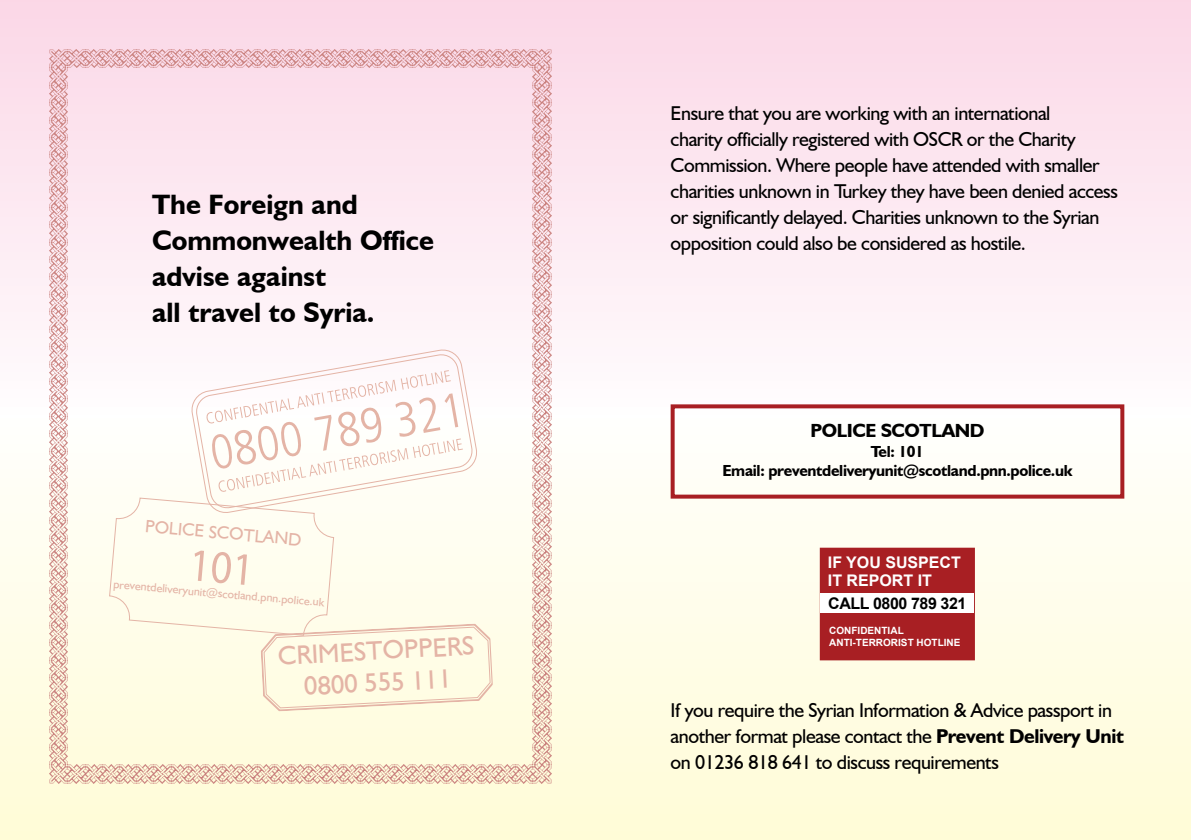
<style>
.page{position:relative;width:1191px;height:840px;background:#fff}
.page>*{position:absolute;margin:0;border:0;box-sizing:border-box;transform-origin:0 0}
.t1{font:700 28px/36px "Humanist 521 BT";color:#000}
.t2{font:26.6px/31.8px "Humanist 521 BT";color:#e4b4a6;text-align:center}
.t3{font:20px/26px "Humanist 521 BT";letter-spacing:-.02em;color:#000}
.t4{font:700 19px "Humanist 521 BT";letter-spacing:-.02em;color:#000}
.t5{font:17.8px "Humanist 521 BT";color:#e4b4a6}
.t6{font:700 16px/19.2px "Humanist 521 BT";letter-spacing:-.02em;color:#000;text-align:center}
.t7{font:700 16px/18px "Arial";color:#fff}
.t8{font:700 16px "Arial";letter-spacing:-.025em;color:#000}
.t9{font:11.8px "Humanist 521 BT";color:#e4b4a6}
.t10{font:700 10px/12px "Arial";color:#fff}
.s1{font-weight:700}
</style>
<div class="page">
<img style="left:0;top:417px;width:598px;height:422px">
<div style="left:0;top:0;width:599px;height:417px;background:linear-gradient(to bottom,#fbd7e6,#fffcfd)"></div>
<div style="left:598px;top:0;width:593px;height:417px;background:linear-gradient(to bottom,#fbd7e6,#fffdfd)"></div>
<div style="left:598px;top:417px;width:593px;height:422px;background:linear-gradient(to bottom,#fffffc,#fffcd7)"></div>
<img style="left:49px;top:49px;width:502px;height:19px">
<img style="left:533px;top:68px;width:18px;height:714px">
<img style="left:49px;top:764px;width:483px;height:18px">
<img style="left:49px;top:68px;width:19px;height:696px">
<svg style="left:189px;top:347px;width:289px;height:23px"></svg>
<svg style="left:109px;top:370px;width:384px;height:341px"></svg>
<div style="left:819px;top:547px;width:156px;height:113px;background:#a81f23;border:2px solid #a81f23"></div>
<div style="left:820px;top:593px;width:154px;height:19px;background:#fff"></div>
<div style="left:670px;top:404px;width:454px;height:94px;border:4px solid #a81f23"></div>
<h1 class="t1" style="left:152px;top:185px;width:283px">The Foreign and<br>Commonwealth Office advise against<br>all travel to Syria.</h1>
<p class="t5" style="left:146px;top:514px;width:158px;rotate:5deg">POLICE SCOTLAND</p>
<p class="t9" style="left:114px;top:576px;width:213px;rotate:5deg">preventdeliveryunit@scotland.pnn.police.uk</p>
<h2 class="t2" style="left:277px;top:639px;width:198px;rotate:-3deg">CRIMESTOPPERS<br>0800 555 111</h2>
<p class="t3" style="left:670px;top:100px;width:449px">Ensure that you are working with an international<br>charity officially registered with OSCR or the Charity Commission. Where people have attended with smaller charities unknown in Turkey they have been denied access or significantly delayed. Charities unknown to the Syrian opposition could also be considered as hostile.</p>
<p class="t4" style="left:810px;top:419px;width:176px">POLICE SCOTLAND</p>
<p class="t6" style="left:722px;top:441px;width:351px">Tel: 101<br>Email: preventdeliveryunit@scotland.pnn.police.uk</p>
<p class="t7" style="left:828px;top:553px;width:135px">IF YOU SUSPECT<br>IT REPORT IT</p>
<p class="t8" style="left:828px;top:592px;width:140px">CALL 0800 789 321</p>
<p class="t10" style="left:829px;top:624px;width:133px">CONFIDENTIAL<br>ANTI-TERRORIST HOTLINE</p>
<p class="t3" style="left:670px;top:696px;width:455px">If you require the Syrian Information &amp; Advice passport in another format please contact the <span class="s1">Prevent Delivery Unit </span>on 01236 818 641 to discuss requirements</p>
</div>
